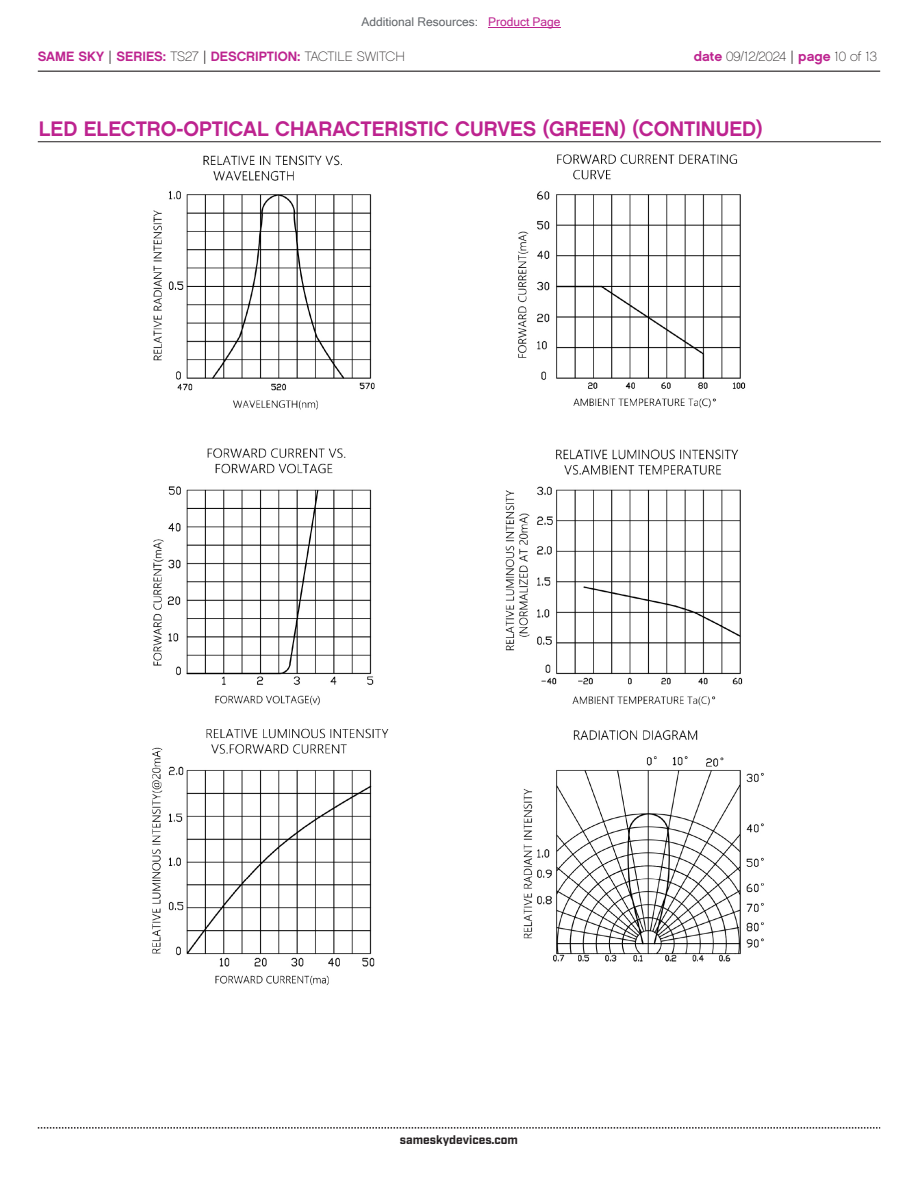
<style>
.page{position:relative;width:918px;height:1188px;background:#fff}
.page>*{position:absolute;margin:0;border:0;box-sizing:border-box;transform-origin:0 0}
.t1{font:21px "Chalet New York Nineteen Sixty";color:#bd238f}
.t2{font:13.5px "Chalet New York Nineteen Sixty";color:#bd238f}
.t3{font:13.5px "Chalet Paris Nineteen Sixty";letter-spacing:-.005em;color:#231f20}
.t4{font:12px "Microsoft Sans Serif";color:#63676b}
.t5{font:700 12px "Industry";color:#231f20}
.s1{color:#bd238f}
.s2{font-family:"Industry";color:#231f20}
.s3{font-family:"Chalet Paris Nineteen Sixty";color:#231f20}
.s4{font-family:"Chalet New York Nineteen Sixty";color:#bd238f}
.s5{font-family:"Industry"}
</style>
<div class="page">
<hr style="left:38px;top:71px;width:842px;height:1px;background:#231f20">
<svg style="left:38px;top:1127px;width:842px;height:2px"></svg>
<hr style="left:38px;top:141px;width:843px;height:1px;background:#231f20">
<img style="left:152px;top:154px;width:612px;height:831px">
<hr style="left:488px;top:27px;width:73px;height:1px;background:#bd238f">
<p class="t4" style="left:362px;top:15px;width:201px">Additional Resources: <span class="s1">Product Page</span></p>
<p class="t2" style="left:38px;top:47px;width:369px">SAME SKY <span class="s2">|</span> SERIES: <span class="s3">TS27</span> <span class="s2">|</span> DESCRIPTION: <span class="s3">TACTILE SWITCH</span></p>
<p class="t3" style="left:694px;top:48px;width:185px"><span class="s4">date</span> 09/12/2024 <span class="s5">|</span> <span class="s4">page</span> 10 of 13</p>
<p class="t1" style="left:39px;top:115px;width:725px">LED ELECTRO-OPTICAL CHARACTERISTIC CURVES (GREEN) (CONTINUED)</p>
<p class="t5" style="left:400px;top:1132px;width:120px">sameskydevices.com</p>
</div>
